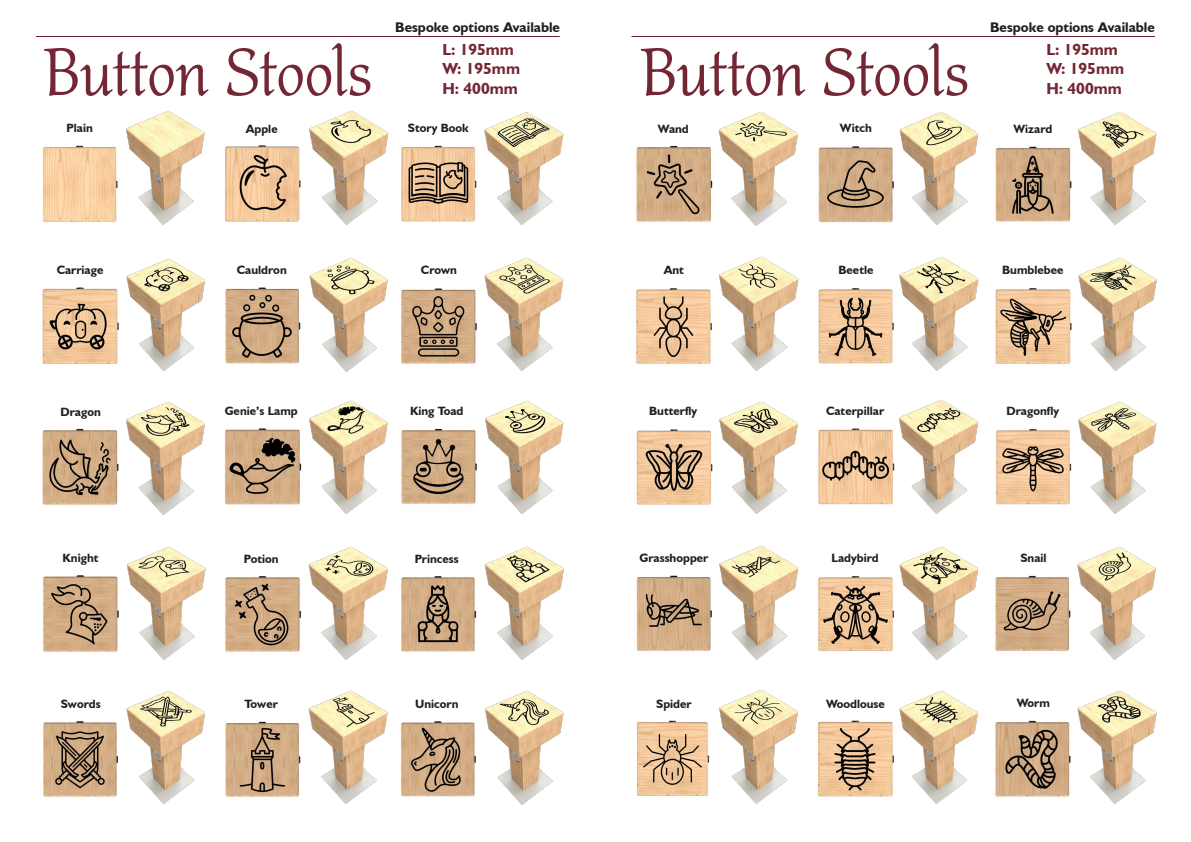
<style>
.page{position:relative;width:1191px;height:842px;background:#fff}
.page>*{position:absolute;margin:0;border:0;box-sizing:border-box;transform-origin:0 0}
.t1{font:70px "Althea";color:#732634}
.t2{font:700 16px "Humanist 521 BT";color:#732634}
.t3{font:700 14px "Humanist 521 BT";color:#231f20}
.t4{font:700 12px "Humanist 521 BT";color:#231f20}
</style>
<div class="page">
<img style="left:225px;top:428px;width:77px;height:77px">
<img style="left:42px;top:145px;width:76px;height:77px">
<img style="left:401px;top:721px;width:75px;height:76px">
<img style="left:401px;top:576px;width:76px;height:76px">
<img style="left:401px;top:288px;width:76px;height:76px">
<img style="left:42px;top:288px;width:76px;height:76px">
<img style="left:42px;top:428px;width:77px;height:77px">
<img style="left:43px;top:721px;width:74px;height:76px">
<img style="left:43px;top:575px;width:76px;height:77px">
<hr style="left:631px;top:36px;width:524px;height:1px;background:#6c2034">
<img style="left:401px;top:146px;width:76px;height:76px">
<img style="left:225px;top:145px;width:76px;height:77px">
<img style="left:225px;top:287px;width:76px;height:77px">
<img style="left:401px;top:428px;width:76px;height:76px">
<img style="left:225px;top:576px;width:76px;height:76px">
<img style="left:225px;top:721px;width:76px;height:76px">
<hr style="left:36px;top:36px;width:523px;height:1px;background:#6c2034">
<img style="left:636px;top:145px;width:77px;height:77px">
<img style="left:818px;top:146px;width:76px;height:76px">
<img style="left:995px;top:146px;width:77px;height:76px">
<img style="left:818px;top:288px;width:76px;height:76px">
<img style="left:636px;top:288px;width:76px;height:76px">
<img style="left:636px;top:429px;width:77px;height:76px">
<img style="left:995px;top:288px;width:77px;height:76px">
<img style="left:996px;top:429px;width:74px;height:76px">
<img style="left:818px;top:428px;width:77px;height:77px">
<img style="left:818px;top:576px;width:72px;height:76px">
<img style="left:636px;top:575px;width:76px;height:76px">
<img style="left:995px;top:575px;width:76px;height:76px">
<img style="left:636px;top:720px;width:70px;height:76px">
<img style="left:817px;top:720px;width:74px;height:77px">
<img style="left:995px;top:720px;width:76px;height:77px">
<img style="left:484px;top:112px;width:80px;height:113px">
<img style="left:126px;top:258px;width:79px;height:113px">
<img style="left:309px;top:257px;width:79px;height:115px">
<img style="left:484px;top:257px;width:80px;height:114px">
<img style="left:126px;top:401px;width:79px;height:114px">
<img style="left:309px;top:400px;width:79px;height:114px">
<img style="left:485px;top:400px;width:79px;height:114px">
<img style="left:127px;top:546px;width:79px;height:114px">
<img style="left:308px;top:546px;width:80px;height:114px">
<img style="left:484px;top:546px;width:80px;height:114px">
<img style="left:126px;top:690px;width:79px;height:114px">
<img style="left:308px;top:690px;width:80px;height:114px">
<img style="left:485px;top:690px;width:79px;height:115px">
<img style="left:718px;top:111px;width:80px;height:115px">
<img style="left:899px;top:111px;width:80px;height:114px">
<img style="left:1078px;top:111px;width:79px;height:114px">
<img style="left:719px;top:256px;width:80px;height:115px">
<img style="left:899px;top:256px;width:80px;height:115px">
<img style="left:1078px;top:257px;width:79px;height:114px">
<img style="left:719px;top:401px;width:79px;height:113px">
<img style="left:899px;top:399px;width:80px;height:115px">
<img style="left:1070px;top:401px;width:87px;height:113px">
<img style="left:719px;top:545px;width:80px;height:115px">
<img style="left:890px;top:546px;width:89px;height:114px">
<img style="left:1077px;top:546px;width:79px;height:114px">
<img style="left:706px;top:689px;width:92px;height:115px">
<img style="left:891px;top:690px;width:87px;height:114px">
<img style="left:1077px;top:690px;width:80px;height:114px">
<img style="left:126px;top:110px;width:79px;height:115px">
<img style="left:309px;top:110px;width:80px;height:115px">
<p class="t3" style="left:395px;top:18px;width:166px">Bespoke options Available</p>
<p class="t3" style="left:990px;top:18px;width:166px">Bespoke options Available</p>
<p class="t1" style="left:45px;top:29px;width:329px">Button Stools</p>
<p class="t2" style="left:442px;top:40px;width:73px">L: 195mm</p>
<p class="t2" style="left:442px;top:59px;width:79px">W: 195mm</p>
<p class="t2" style="left:442px;top:78px;width:77px">H: 400mm</p>
<p class="t1" style="left:641px;top:29px;width:329px">Button Stools</p>
<p class="t2" style="left:1046px;top:40px;width:73px">L: 195mm</p>
<p class="t2" style="left:1046px;top:59px;width:79px">W: 195mm</p>
<p class="t2" style="left:1046px;top:78px;width:77px">H: 400mm</p>
<p class="t4" style="left:66px;top:121px;width:28px">Plain</p>
<p class="t4" style="left:246px;top:121px;width:33px">Apple</p>
<p class="t4" style="left:408px;top:121px;width:62px">Story Book</p>
<p class="t4" style="left:658px;top:121px;width:32px">Wand</p>
<p class="t4" style="left:840px;top:121px;width:33px">Witch</p>
<p class="t4" style="left:1013px;top:121px;width:40px">Wizard</p>
<p class="t4" style="left:57px;top:263px;width:48px">Carriage</p>
<p class="t4" style="left:237px;top:263px;width:51px">Cauldron</p>
<p class="t4" style="left:421px;top:263px;width:38px">Crown</p>
<p class="t4" style="left:664px;top:263px;width:22px">Ant</p>
<p class="t4" style="left:838px;top:263px;width:37px">Beetle</p>
<p class="t4" style="left:1002px;top:263px;width:63px">Bumblebee</p>
<p class="t4" style="left:60px;top:404px;width:42px">Dragon</p>
<p class="t4" style="left:225px;top:404px;width:75px">Genie’s Lamp</p>
<p class="t4" style="left:410px;top:404px;width:55px">King Toad</p>
<p class="t4" style="left:649px;top:404px;width:50px">Butterfly</p>
<p class="t4" style="left:826px;top:404px;width:60px">Caterpillar</p>
<p class="t4" style="left:1006px;top:404px;width:54px">Dragonfly</p>
<p class="t4" style="left:63px;top:551px;width:37px">Knight</p>
<p class="t4" style="left:244px;top:551px;width:36px">Potion</p>
<p class="t4" style="left:415px;top:551px;width:46px">Princess</p>
<p class="t4" style="left:639px;top:551px;width:70px">Grasshopper</p>
<p class="t4" style="left:831px;top:551px;width:49px">Ladybird</p>
<p class="t4" style="left:1020px;top:551px;width:28px">Snail</p>
<p class="t4" style="left:61px;top:696px;width:41px">Swords</p>
<p class="t4" style="left:245px;top:696px;width:35px">Tower</p>
<p class="t4" style="left:415px;top:696px;width:45px">Unicorn</p>
<p class="t4" style="left:656px;top:696px;width:37px">Spider</p>
<p class="t4" style="left:826px;top:696px;width:60px">Woodlouse</p>
<p class="t4" style="left:1016px;top:696px;width:35px">Worm</p>
</div>
